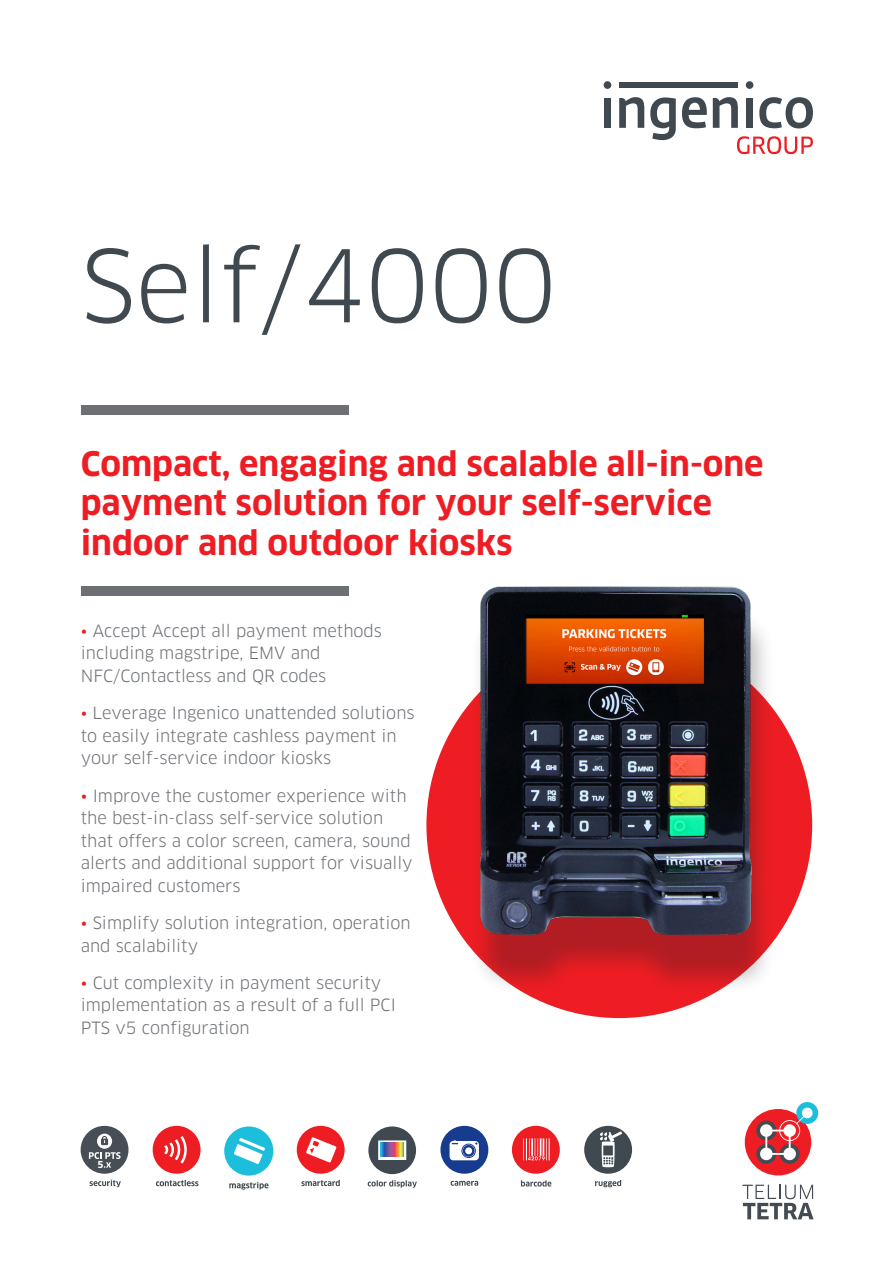
<style>
.page{position:relative;width:893px;height:1263px;background:#fff}
.page>*{position:absolute;margin:0;border:0;box-sizing:border-box;transform-origin:0 0}
.COUV_-_Titre{font:97.5px "Clan Pro";color:#414950}
.COUV_-_Sous-titre{font:700 33px "Clan Pro";color:#ee1d23}
.COUV_-_Texte_points{font:16.5px/22.5px "Clan Pro";color:#6c7075}
.t1{font:700 9.45px "Clan Pro";color:#fff}
.s1{color:#ee1d23}
</style>
<div class="page">
<div style="left:604px;top:98px;width:7px;height:30px;background:#414950"></div>
<div style="left:619px;top:82px;width:119px;height:6px;background:#414950"></div>
<svg style="left:650px;top:97px;width:26px;height:43px"></svg>
<svg style="left:682px;top:97px;width:25px;height:31px"></svg>
<div style="left:746px;top:98px;width:7px;height:30px;background:#414950"></div>
<svg style="left:759px;top:97px;width:54px;height:31px"></svg>
<div style="left:604px;top:81px;width:7px;height:8px;background:#414950;border-radius:50%"></div>
<div style="left:746px;top:81px;width:7px;height:8px;background:#414950;border-radius:50%"></div>
<svg style="left:619px;top:97px;width:25px;height:31px"></svg>
<svg style="left:713px;top:97px;width:25px;height:31px"></svg>
<svg style="left:737px;top:136px;width:76px;height:18px"></svg>
<div style="left:426px;top:632px;width:386px;height:386px;background:#ee1d23;border-radius:50%"></div>
<div style="left:81px;top:405px;width:268px;height:10px;background:#6c7075"></div>
<div style="left:81px;top:587px;width:268px;height:9px;background:#6c7075"></div>
<div style="left:153px;top:1126px;width:48px;height:48px;background:#ee1d23;border-radius:50%"></div>
<svg style="left:164px;top:1136px;width:23px;height:27px"></svg>
<svg style="left:156px;top:1180px;width:42px;height:6px"></svg>
<svg style="left:229px;top:1182px;width:40px;height:7px"></svg>
<div style="left:224px;top:1126px;width:49px;height:49px;background:#1cbedc;border-radius:50%"></div>
<svg style="left:234px;top:1138px;width:31px;height:26px"></svg>
<svg style="left:301px;top:1180px;width:39px;height:6px"></svg>
<div style="left:297px;top:1126px;width:48px;height:48px;background:#ee1d23;border-radius:50%"></div>
<svg style="left:306px;top:1137px;width:30px;height:25px"></svg>
<div style="left:745px;top:1109px;width:66px;height:66px;background:#ee1d23;border-radius:50%"></div>
<svg style="left:756px;top:1144px;width:20px;height:20px"></svg>
<svg style="left:780px;top:1144px;width:20px;height:20px"></svg>
<div style="left:796px;top:1102px;width:22px;height:22px;background:#1cbedc;border-radius:50%"></div>
<svg style="left:756px;top:1120px;width:20px;height:20px"></svg>
<svg style="left:760px;top:1107px;width:53px;height:53px"></svg>
<svg style="left:742px;top:1185px;width:71px;height:34px"></svg>
<div style="left:470px;top:609px;width:307px;height:385px;background:#231f20;opacity:.3"></div>
<img style="left:475px;top:586px;width:280px;height:353px">
<div style="left:81px;top:1126px;width:47px;height:48px;background:#474e56;border-radius:50%"></div>
<svg style="left:90px;top:1180px;width:31px;height:7px"></svg>
<svg style="left:89px;top:1152px;width:32px;height:16px"></svg>
<svg style="left:97px;top:1133px;width:15px;height:16px"></svg>
<svg style="left:101px;top:1136px;width:7px;height:9px"></svg>
<svg style="left:368px;top:1180px;width:49px;height:8px"></svg>
<div style="left:368px;top:1126px;width:48px;height:48px;background:#414950;border-radius:50%"></div>
<svg style="left:378px;top:1140px;width:28px;height:20px"></svg>
<svg style="left:381px;top:1142px;width:23px;height:14px"></svg>
<div style="left:440px;top:1126px;width:48px;height:48px;background:#173b8e;border-radius:50%"></div>
<svg style="left:451px;top:1181px;width:27px;height:5px"></svg>
<svg style="left:450px;top:1140px;width:29px;height:20px"></svg>
<svg style="left:521px;top:1180px;width:30px;height:6px"></svg>
<div style="left:512px;top:1126px;width:48px;height:48px;background:#ee1d23;border-radius:50%"></div>
<svg style="left:523px;top:1138px;width:27px;height:23px"></svg>
<svg style="left:595px;top:1180px;width:26px;height:7px"></svg>
<div style="left:584px;top:1126px;width:48px;height:48px;background:#414950;border-radius:50%"></div>
<svg style="left:600px;top:1131px;width:22px;height:36px"></svg>
<p class="COUV_-_Titre" style="left:81px;top:228px;width:477px">Self/4000</p>
<p class="COUV_-_Sous-titre" style="left:81px;top:444px;width:684px">Compact, engaging and scalable all-in-one</p>
<p class="COUV_-_Sous-titre" style="left:81px;top:484px;width:633px">payment solution for your self-service</p>
<p class="COUV_-_Sous-titre" style="left:81px;top:523px;width:433px">indoor and outdoor kiosks</p>
<p class="COUV_-_Texte_points" style="left:81px;top:619px;width:303px"><span class="s1">•</span> Accept Accept all payment methods including magstripe, EMV and<br>NFC/Contactless and QR codes</p>
<p class="COUV_-_Texte_points" style="left:81px;top:702px;width:335px"><span class="s1">•</span> Leverage Ingenico unattended solutions to easily integrate cashless payment in your self-service indoor kiosks</p>
<p class="COUV_-_Texte_points" style="left:81px;top:784px;width:333px"><span class="s1">•</span> Improve the customer experience with the best-in-class self-service solution that offers a color screen, camera, sound alerts and additional support for visually impaired customers</p>
<p class="COUV_-_Texte_points" style="left:81px;top:912px;width:331px"><span class="s1">•</span> Simplify solution integration, operation and scalability</p>
<p class="COUV_-_Texte_points" style="left:81px;top:972px;width:317px"><span class="s1">•</span> Cut complexity in payment security implementation as a result of a full PCI<br>PTS v5 configuration</p>
<p class="t1" style="left:98px;top:1159px;width:8px">5</p>
</div>
